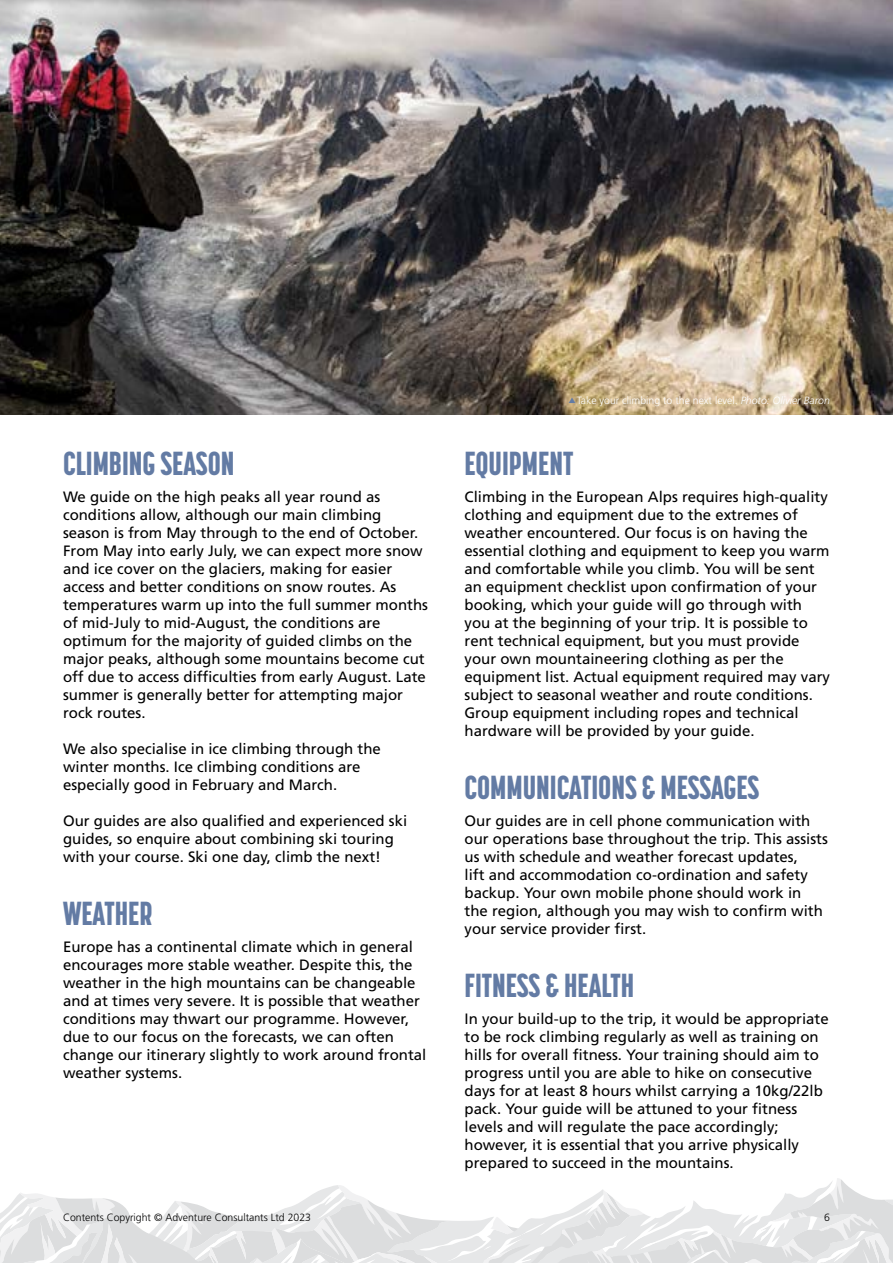
<style>
.page{position:relative;width:893px;height:1263px;background:#fff}
.page>*{position:absolute;margin:0;border:0;box-sizing:border-box;transform-origin:0 0}
.t1{font:800 33px "Korolev Compressed";color:#637ba4}
.t2{font:15px/18px "Frutiger LT Std";color:#000}
.t3{font:300 10.5px "Frutiger LT Std";color:#fff}
.t4{font:300 10.5px "Frutiger LT Std";color:#000}
.s1{font-style:italic}
</style>
<div class="page">
<svg style="left:0;top:1178px;width:893px;height:85px"></svg>
<img style="left:0;top:0;width:893px;height:414px">
<svg style="left:569px;top:397px;width:6px;height:6px"></svg>
<h1 class="t1" style="left:63px;top:444px;width:173px">CLIMBING SEASON</h1>
<p class="t2" style="left:63px;top:488px;width:367px">We guide on the high peaks all year round as conditions allow, although our main climbing season is from May through to the end of October.<br>From May into early July, we can expect more snow and ice cover on the glaciers, making for easier access and better conditions on snow routes. As temperatures warm up into the full summer months of mid-July to mid-August, the conditions are optimum for the majority of guided climbs on the major peaks, although some mountains become cut off due to access difficulties from early August. Late summer is generally better for attempting major rock routes.</p>
<p class="t2" style="left:63px;top:740px;width:319px">We also specialise in ice climbing through the winter months. Ice climbing conditions are especially good in February and March.</p>
<p class="t2" style="left:63px;top:812px;width:346px">Our guides are also qualified and experienced ski guides, so enquire about combining ski touring with your course. Ski one day, climb the next!</p>
<h1 class="t1" style="left:63px;top:894px;width:91px">WEATHER</h1>
<p class="t2" style="left:63px;top:938px;width:365px">Europe has a continental climate which in general encourages more stable weather. Despite this, the weather in the high mountains can be changeable and at times very severe. It is possible that weather conditions may thwart our programme. However, due to our focus on the forecasts, we can often change our itinerary slightly to work around frontal weather systems.</p>
<p class="t3" style="left:577px;top:395px;width:255px">Take your climbing to the next level. <span class="s1">Photo: Olivier Baron</span></p>
<h1 class="t1" style="left:464px;top:444px;width:110px">EQUIPMENT</h1>
<p class="t2" style="left:464px;top:488px;width:367px">Climbing in the European Alps requires high-quality clothing and equipment due to the extremes of weather encountered. Our focus is on having the essential clothing and equipment to keep you warm and comfortable while you climb. You will be sent an equipment checklist upon confirmation of your booking, which your guide will go through with you at the beginning of your trip. It is possible to rent technical equipment, but you must provide your own mountaineering clothing as per the equipment list. Actual equipment required may vary subject to seasonal weather and route conditions.<br>Group equipment including ropes and technical hardware will be provided by your guide.</p>
<h1 class="t1" style="left:464px;top:768px;width:296px">COMMUNICATIONS &amp; MESSAGES</h1>
<p class="t2" style="left:464px;top:812px;width:365px">Our guides are in cell phone communication with our operations base throughout the trip. This assists us with schedule and weather forecast updates,<br>lift and accommodation co-ordination and safety backup. Your own mobile phone should work in the region, although you may wish to confirm with your service provider first.</p>
<h1 class="t1" style="left:464px;top:966px;width:171px">FITNESS &amp; HEALTH</h1>
<p class="t2" style="left:464px;top:1010px;width:366px">In your build-up to the trip, it would be appropriate to be rock climbing regularly as well as training on hills for overall fitness. Your training should aim to progress until you are able to hike on consecutive days for at least 8 hours whilst carrying a 10kg/22lb pack. Your guide will be attuned to your fitness levels and will regulate the pace accordingly; however, it is essential that you arrive physically prepared to succeed in the mountains.</p>
<p class="t4" style="left:63px;top:1211px;width:250px">Contents Copyright © Adventure Consultants Ltd 2023</p>
<p class="t4" style="left:824px;top:1211px;width:7px">6</p>
</div>
